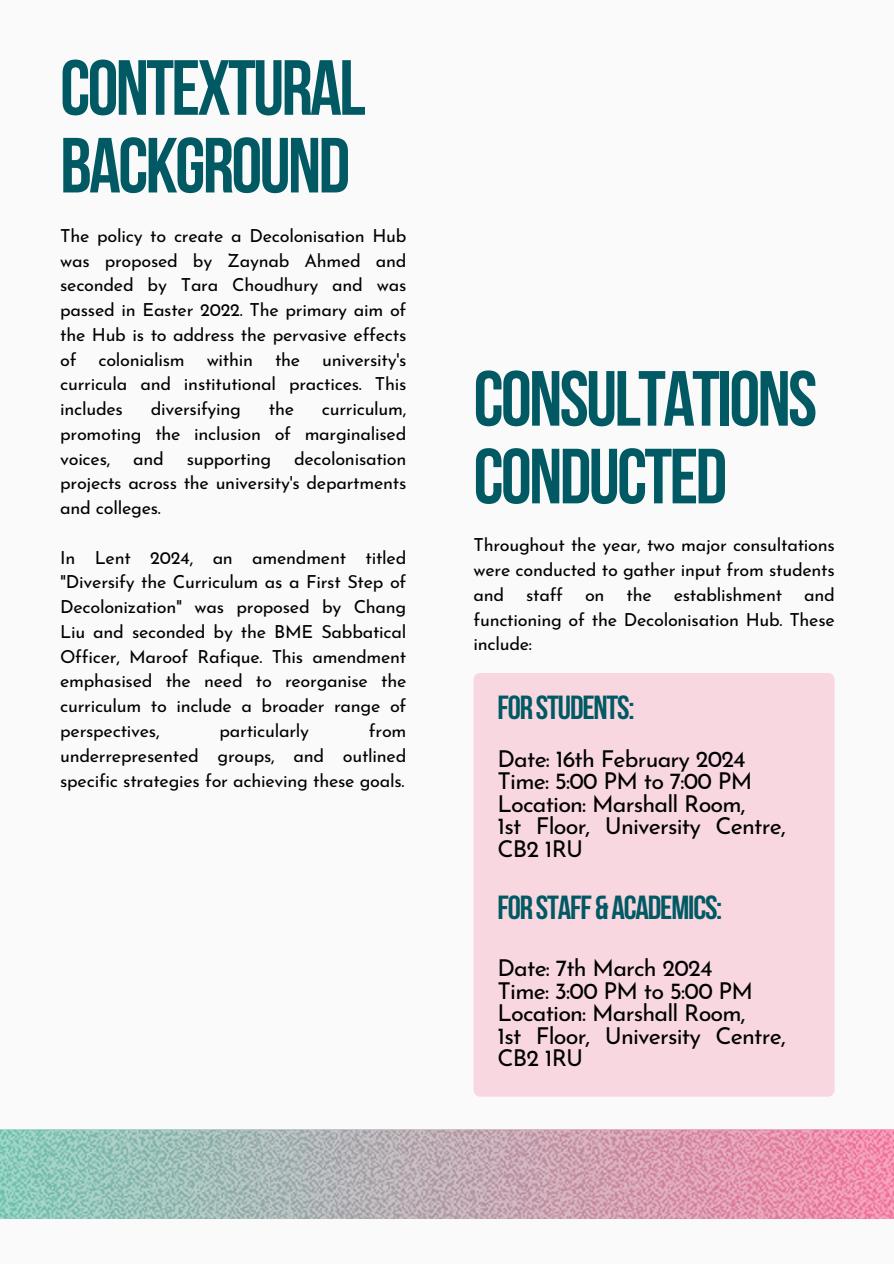
<style>
.page{position:relative;width:894px;height:1264px;background:#fff}
.page>*{position:absolute;margin:0;border:0;box-sizing:border-box;transform-origin:0 0}
.t1{font:700 78px/77.7px "Bebas Neue";letter-spacing:-.035em;color:#015963}
.t2{font:700 33.3px "Bebas Neue";letter-spacing:-.035em;color:#015963}
.t3{font:23.25px/22.5px "Josefin Sans";letter-spacing:-.035em;color:#000}
.t4{font:18px/24.8px "Josefin Sans";letter-spacing:-.015em;color:#000;text-align:justify}
</style>
<div class="page">
<div style="left:0;top:0;width:893px;height:1263px;background:#fafafa"></div>
<div style="left:473px;top:673px;width:361px;height:423px;background:#f8d7e1"></div>
<svg style="left:0;top:1129px;width:893px;height:89px;background:#beacb5"></svg>
<p class="t1" style="left:60px;top:56px;width:307px">CONTEXTURAL<br>BACKGROUND</p>
<p class="t4" style="left:60px;top:225px;width:347px">The policy to create a Decolonisation Hub was proposed by Zaynab Ahmed and seconded by Tara Choudhury and was passed in Easter 2022. The primary aim of the Hub is to address the pervasive effects of colonialism within the university's curricula and institutional practices. This includes</p>
<p class="t4" style="left:60px;top:398px;width:347px;text-indent:262px">curriculum, promoting the inclusion of marginalised voices,</p>
<p class="t4" style="left:151px;top:398px;width:92px">diversifying</p>
<p class="t4" style="left:269px;top:398px;width:27px">the</p>
<p class="t4" style="left:60px;top:448px;width:347px;text-indent:234px">decolonisation projects across the university's departments and colleges.</p>
<h1 class="t4" style="left:60px;top:547px;width:347px">In Lent 2024, an amendment titled "Diversify the Curriculum as a First Step of Decolonization" was proposed by Chang Liu and seconded by the BME Sabbatical Officer, Maroof Rafique. This amendment emphasised the need to reorganise the curriculum to include a broader range of perspectives,</h1>
<p class="t4" style="left:133px;top:448px;width:32px">and</p>
<p class="t4" style="left:187px;top:448px;width:86px">supporting</p>
<h1 class="t4" style="left:60px;top:720px;width:347px;text-indent:309px">from underrepresented groups, and outlined specific strategies for achieving these goals.</h1>
<h1 class="t4" style="left:219px;top:720px;width:91px">particularly</h1>
<p class="t1" style="left:473px;top:367px;width:345px">CONSULTATIONS<br>CONDUCTED</p>
<h2 class="t4" style="left:473px;top:534px;width:363px">Throughout the year, two major consultations were conducted to gather input from students and staff on the establishment and functioning of the Decolonisation Hub. These include:</h2>
<h3 class="t2" style="left:497px;top:694px;width:139px">FORSTUDENTS:</h3>
<h2 class="t3" style="left:497px;top:749px;width:290px">Date: 16th February 2024<br>Time: 5:00 PM to 7:00 PM<br>Location: Marshall Room,<br>1st Floor, University Centre,<br>CB2 1RU</h2>
<h3 class="t2" style="left:497px;top:894px;width:226px">FORSTAFF&amp;ACADEMICS:</h3>
<p class="t3" style="left:497px;top:959px;width:290px">Date: 7th March 2024<br>Time: 3:00 PM to 5:00 PM<br>Location: Marshall Room,<br>1st Floor, University Centre,<br>CB2 1RU</p>
</div>
